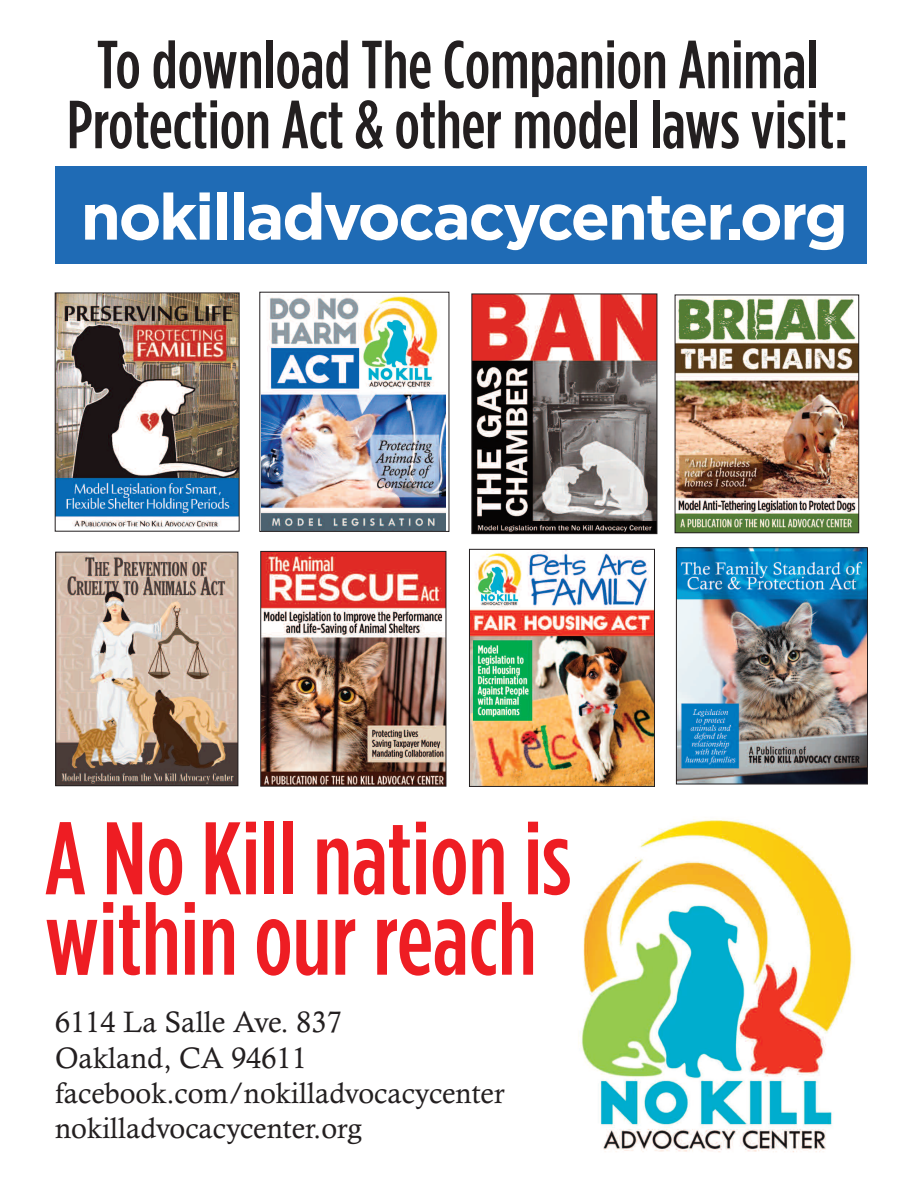
<style>
.page{position:relative;width:918px;height:1188px;background:#fff}
.page>*{position:absolute;margin:0;border:0;box-sizing:border-box;transform-origin:0 0}
.t1{font:500 102.9px/80.4px "Gotham Condensed";color:#ee1d23}
.t2{font:500 67.8px/60px "Gotham Condensed";color:#231f20;text-align:center}
.t3{font:700 64.65px "Gotham";letter-spacing:-.035em;color:#fff}
.t4{font:29.7px/36.8px "Calisto";color:#231f20}
.t5{font:29.25px/35.1px "Calisto";color:#231f20}
</style>
<div class="page">
<img style="left:580px;top:819px;width:273px;height:334px">
<img style="left:474px;top:296px;width:181px;height:236px">
<div style="left:472px;top:294px;width:185px;height:240px;border:1px solid #231f20"></div>
<img style="left:677px;top:297px;width:180px;height:234px">
<div style="left:675px;top:295px;width:184px;height:238px;border:1px solid #231f20"></div>
<img style="left:262px;top:294px;width:184px;height:236px">
<img style="left:57px;top:295px;width:180px;height:233px">
<div style="left:55px;top:293px;width:184px;height:238px;border:1px solid #231f20"></div>
<img style="left:57px;top:554px;width:179px;height:230px">
<div style="left:55px;top:552px;width:183px;height:234px;border:1px solid #231f20"></div>
<img style="left:678px;top:549px;width:188px;height:233px">
<div style="left:676px;top:547px;width:192px;height:237px;border:1px solid #231f20"></div>
<img style="left:471px;top:551px;width:182px;height:234px">
<div style="left:469px;top:549px;width:186px;height:238px;border:1px solid #231f20"></div>
<img style="left:262px;top:553px;width:182px;height:231px">
<div style="left:260px;top:551px;width:186px;height:235px;border:1px solid #231f20"></div>
<div style="left:55px;top:166px;width:812px;height:98px;background:#1f6bb5"></div>
<p class="t2" style="left:67px;top:35px;width:783px">To download The Companion Animal<br>Protection Act &amp; other model laws visit:</p>
<p class="t3" style="left:81px;top:180px;width:769px">nokilladvocacycenter.org</p>
<h1 class="t1" style="left:45px;top:819px;width:528px">A No Kill nation is within our reach</h1>
<p class="t4" style="left:55px;top:1003px;width:288px">6114 La Salle Ave. 837<br>Oakland, CA 94611</p>
<p class="t5" style="left:55px;top:1075px;width:451px">facebook.com/nokilladvocacycenter nokilladvocacycenter.org</p>
</div>
